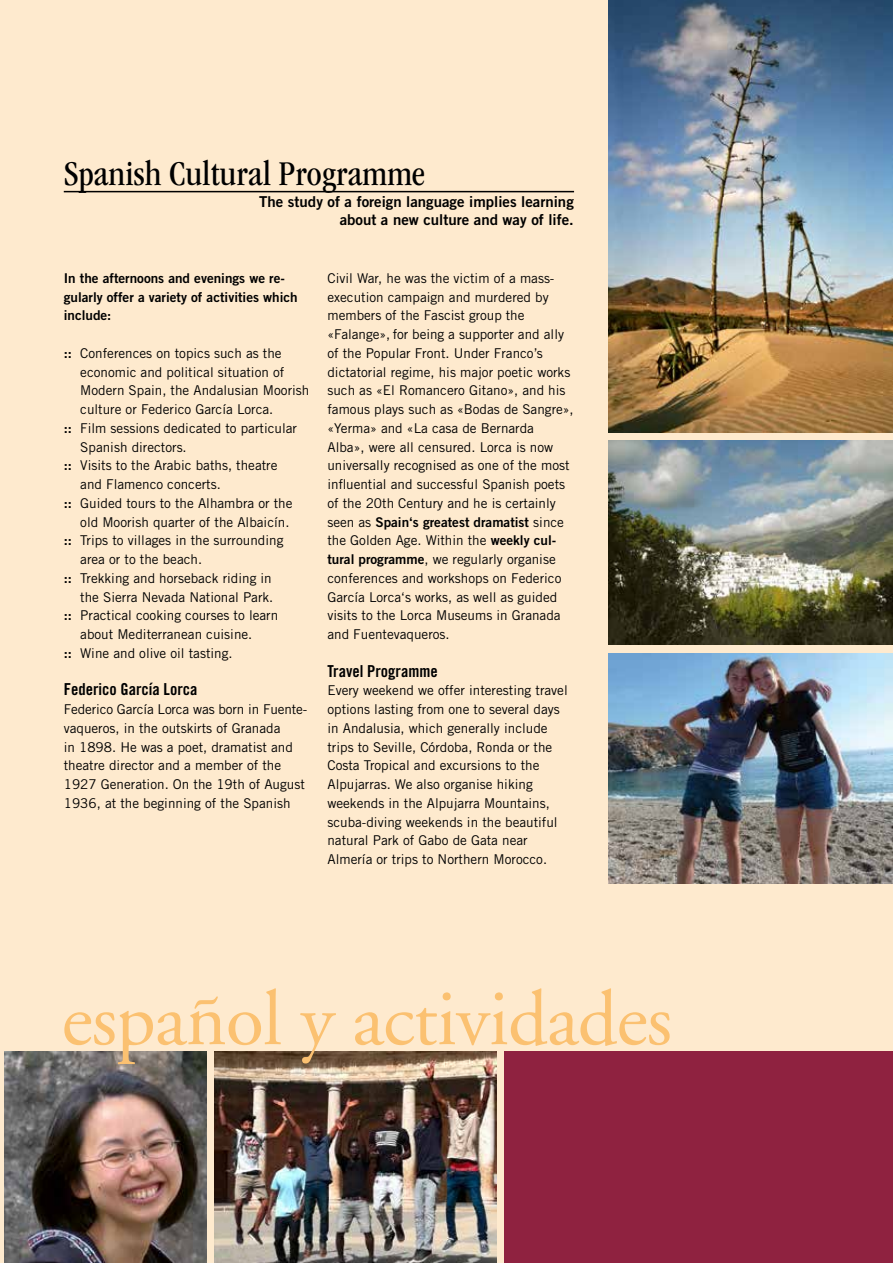
<style>
.page{position:relative;width:893px;height:1263px;background:#feeace}
.page>*{position:absolute;margin:0;border:0;box-sizing:border-box;transform-origin:0 0}
.t1{font:78px "Adobe Garamond";letter-spacing:-.01em;color:#fbc171}
.t2{font:condensed 36px "ITC Garamond Std";color:#000}
.t3{font:16.5px "Trade Gothic LT Std Bd Cn 20";color:#000}
.t4{font:15px/18px "Trade Gothic LT Std Bd 2";color:#000;text-align:right}
.t5{font:13.5px/18.8px "Trade Gothic LT Std";color:#000}
.t6{font:13.5px/18.8px "Trade Gothic LT Std Bd 2";color:#000}
.s1{font-family:"Trade Gothic LT Std Bd 2"}
.s2{font-family:"Trade Gothic LT Std"}
</style>
<div class="page">
<div style="left:505px;top:1052px;width:388px;height:211px;background:#8f2240"></div>
<img style="left:608px;top:0;width:285px;height:432px">
<img style="left:608px;top:440px;width:285px;height:205px">
<img style="left:4px;top:1052px;width:202px;height:211px">
<img style="left:215px;top:1052px;width:281px;height:211px">
<img style="left:608px;top:653px;width:285px;height:230px">
<hr style="left:64px;top:191px;width:510px;height:1px;background:#000">
<h2 class="t2" style="left:64px;top:154px;width:363px">Spanish Cultural Programme</h2>
<p class="t4" style="left:259px;top:192px;width:316px">The study of a foreign language implies learning about a new culture and way of life.</p>
<p class="t6" style="left:64px;top:268px;width:235px">In the afternoons and evenings we re&shy;gularly offer a variety of activities which include:</p>
<p class="t5" style="left:64px;top:343px;width:219px"><span class="s1">::</span> Conferences on topics such as the</p>
<p class="t5" style="left:80px;top:362px;width:205px">economic and political situation of</p>
<p class="t5" style="left:80px;top:381px;width:231px">Modern Spain, the Andalusian Moorish</p>
<p class="t5" style="left:80px;top:400px;width:195px">culture or Federico García Lorca.</p>
<p class="t5" style="left:64px;top:418px;width:235px"><span class="s1">::</span> Film sessions dedicated to particular</p>
<p class="t5" style="left:80px;top:437px;width:108px">Spanish directors.</p>
<p class="t5" style="left:64px;top:456px;width:215px"><span class="s1">::</span> Visits to the Arabic baths, theatre</p>
<p class="t5" style="left:80px;top:475px;width:142px">and Flamenco concerts.</p>
<p class="t5" style="left:64px;top:494px;width:230px"><span class="s1">::</span> Guided tours to the Alhambra or the</p>
<p class="t5" style="left:80px;top:512px;width:211px">old Moorish quarter of the Albaicín.</p>
<p class="t5" style="left:64px;top:531px;width:221px"><span class="s1">::</span> Trips to villages in the surrounding</p>
<p class="t5" style="left:80px;top:550px;width:123px">area or to the beach.</p>
<p class="t5" style="left:64px;top:569px;width:210px"><span class="s1">::</span> Trekking and horseback riding in</p>
<p class="t5" style="left:80px;top:587px;width:195px">the Sierra Nevada National Park.</p>
<p class="t5" style="left:64px;top:606px;width:216px"><span class="s1">::</span> Practical cooking courses to learn</p>
<p class="t5" style="left:80px;top:625px;width:174px">about Mediterranean cuisine.</p>
<p class="t5" style="left:64px;top:644px;width:170px"><span class="s1">::</span> Wine and olive oil tasting.</p>
<p class="t3" style="left:64px;top:679px;width:135px">Federico García Lorca</p>
<p class="t5" style="left:64px;top:700px;width:245px">Federico García Lorca was born in Fuente&shy;vaqueros, in the outskirts of Granada<br>in 1898. He was a poet, dramatist and theatre director and a member of the 1927 Generation. On the 19th of August 1936, at the beginning of the Spanish</p>
<p class="t5" style="left:327px;top:268px;width:248px">Civil War, he was the victim of a mass&shy;execution campaign and murdered by members of the Fascist group the «Falange», for being a supporter and ally of the Popular Front. Under Franco’s dictatorial regime, his major poetic works such as «El Romancero Gitano», and his famous plays such as «Bodas de Sangre», «Yerma» and «La casa de Bernarda Alba», were all censured. Lorca is now universally recognised as one of the most influential and successful Spanish poets of the 20th Century and he is certainly</p>
<p class="t6" style="left:327px;top:512px;width:238px"><span class="s2">seen as</span> Spain‘s greatest dramatist <span class="s2">since</span></p>
<p class="t5" style="left:327px;top:531px;width:235px">the Golden Age. Within the <span class="s1">weekly cul&shy;tural programme</span>, we regularly organise conferences and workshops on Federico García Lorca‘s works, as well as guided visits to the Lorca Museums in Granada and Fuentevaqueros.</p>
<p class="t3" style="left:327px;top:661px;width:112px">Travel Programme</p>
<p class="t5" style="left:327px;top:681px;width:242px">Every weekend we offer interesting travel options lasting from one to several days in Andalusia, which generally include trips to Seville, Córdoba, Ronda or the Costa Tropical and excursions to the Alpujarras. We also organise hiking weekends in the Alpujarra Mountains, scuba-diving weekends in the beautiful natural Park of Gabo de Gata near Almería or trips to Northern Morocco.</p>
<h1 class="t1" style="left:62px;top:978px;width:612px">español y actividades</h1>
</div>
